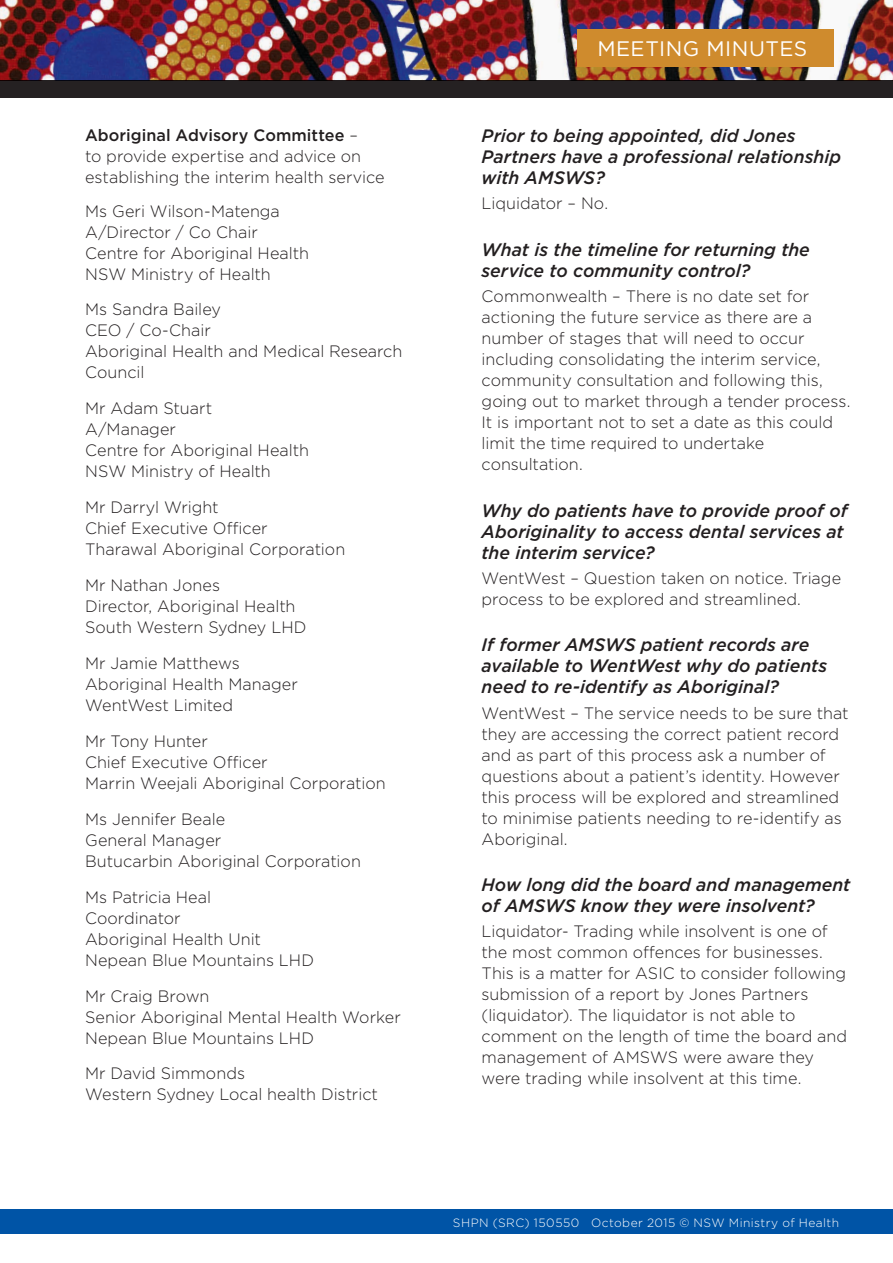
<style>
.page{position:relative;width:893px;height:1263px;background:#fff}
.page>*{position:absolute;margin:0;border:0;box-sizing:border-box;transform-origin:0 0}
.t1{font:21px "Gotham";letter-spacing:.025em;color:#fff}
.t2{font:italic 500 18px/21px "Gotham";color:#231f20}
.t3{font:300 16.5px/21px "Gotham";color:#231f20}
.t4{font:300 12px "Gotham";letter-spacing:.04em;color:#fff}
.s1{font-weight:500}
</style>
<div class="page">
<img style="left:0;top:0;width:893px;height:81px">
<div style="left:577px;top:30px;width:257px;height:37px;background:#cf8b2d"></div>
<div style="left:0;top:1209px;width:893px;height:25px;background:#0054a6"></div>
<div style="left:0;top:81px;width:893px;height:17px;background:#252122"></div>
<p class="t3" style="left:85px;top:124px;width:301px"><span class="s1">Aboriginal Advisory Committee</span> –<br>to provide expertise and advice on establishing the interim health service</p>
<p class="t3" style="left:85px;top:200px;width:225px">Ms Geri Wilson-Matenga<br>A/Director / Co Chair<br>Centre for Aboriginal Health<br>NSW Ministry of Health</p>
<p class="t3" style="left:85px;top:299px;width:319px">Ms Sandra Bailey<br>CEO / Co-Chair<br>Aboriginal Health and Medical Research<br>Council</p>
<p class="t3" style="left:85px;top:398px;width:225px">Mr Adam Stuart<br>A/Manager<br>Centre for Aboriginal Health<br>NSW Ministry of Health</p>
<p class="t3" style="left:85px;top:496px;width:262px">Mr Darryl Wright<br>Chief Executive Officer<br>Tharawal Aboriginal Corporation</p>
<p class="t3" style="left:85px;top:574px;width:223px">Mr Nathan Jones<br>Director, Aboriginal Health<br>South Western Sydney LHD</p>
<p class="t3" style="left:85px;top:652px;width:214px">Mr Jamie Matthews<br>Aboriginal Health Manager<br>WentWest Limited</p>
<p class="t3" style="left:85px;top:730px;width:302px">Mr Tony Hunter<br>Chief Executive Officer<br>Marrin Weejali Aboriginal Corporation</p>
<p class="t3" style="left:85px;top:808px;width:277px">Ms Jennifer Beale<br>General Manager<br>Butucarbin Aboriginal Corporation</p>
<p class="t3" style="left:85px;top:886px;width:231px">Ms Patricia Heal<br>Coordinator<br>Aboriginal Health Unit<br>Nepean Blue Mountains LHD</p>
<p class="t3" style="left:85px;top:985px;width:317px">Mr Craig Brown<br>Senior Aboriginal Mental Health Worker<br>Nepean Blue Mountains LHD</p>
<p class="t3" style="left:85px;top:1063px;width:295px">Mr David Simmonds<br>Western Sydney Local health District</p>
<p class="t1" style="left:597px;top:35px;width:211px">MEETING MINUTES</p>
<p class="t2" style="left:482px;top:125px;width:361px">Prior to being appointed, did Jones<br>Partners have a professional relationship with AMSWS?</p>
<p class="t3" style="left:482px;top:192px;width:128px">Liquidator – No.</p>
<p class="t2" style="left:482px;top:239px;width:330px">What is the timeline for returning the service to community control?</p>
<p class="t3" style="left:482px;top:285px;width:370px">Commonwealth – There is no date set for actioning the future service as there are a number of stages that will need to occur including consolidating the interim service, community consultation and following this, going out to market through a tender process.<br>It is important not to set a date as this could limit the time required to undertake consultation.</p>
<p class="t2" style="left:482px;top:499px;width:368px">Why do patients have to provide proof of<br>Aboriginality to access dental services at the interim service?</p>
<p class="t3" style="left:482px;top:567px;width:361px">WentWest – Question taken on notice. Triage process to be explored and streamlined.</p>
<p class="t2" style="left:482px;top:634px;width:347px">If former AMSWS patient records are available to WentWest why do patients need to re-identify as Aboriginal?</p>
<p class="t3" style="left:482px;top:702px;width:369px">WentWest – The service needs to be sure that they are accessing the correct patient record and as part of this process ask a number of questions about a patient’s identity. However this process will be explored and streamlined to minimise patients needing to re-identify as Aboriginal.</p>
<p class="t2" style="left:482px;top:874px;width:370px">How long did the board and management of AMSWS know they were insolvent?</p>
<p class="t3" style="left:482px;top:920px;width:367px">Liquidator- Trading while insolvent is one of the most common offences for businesses.<br>This is a matter for ASIC to consider following submission of a report by Jones Partners (liquidator). The liquidator is not able to comment on the length of time the board and management of AMSWS were aware they were trading while insolvent at this time.</p>
<p class="t4" style="left:453px;top:1215px;width:388px">SHPN (SRC) 150550 October 2015 © NSW Ministry of Health</p>
</div>
